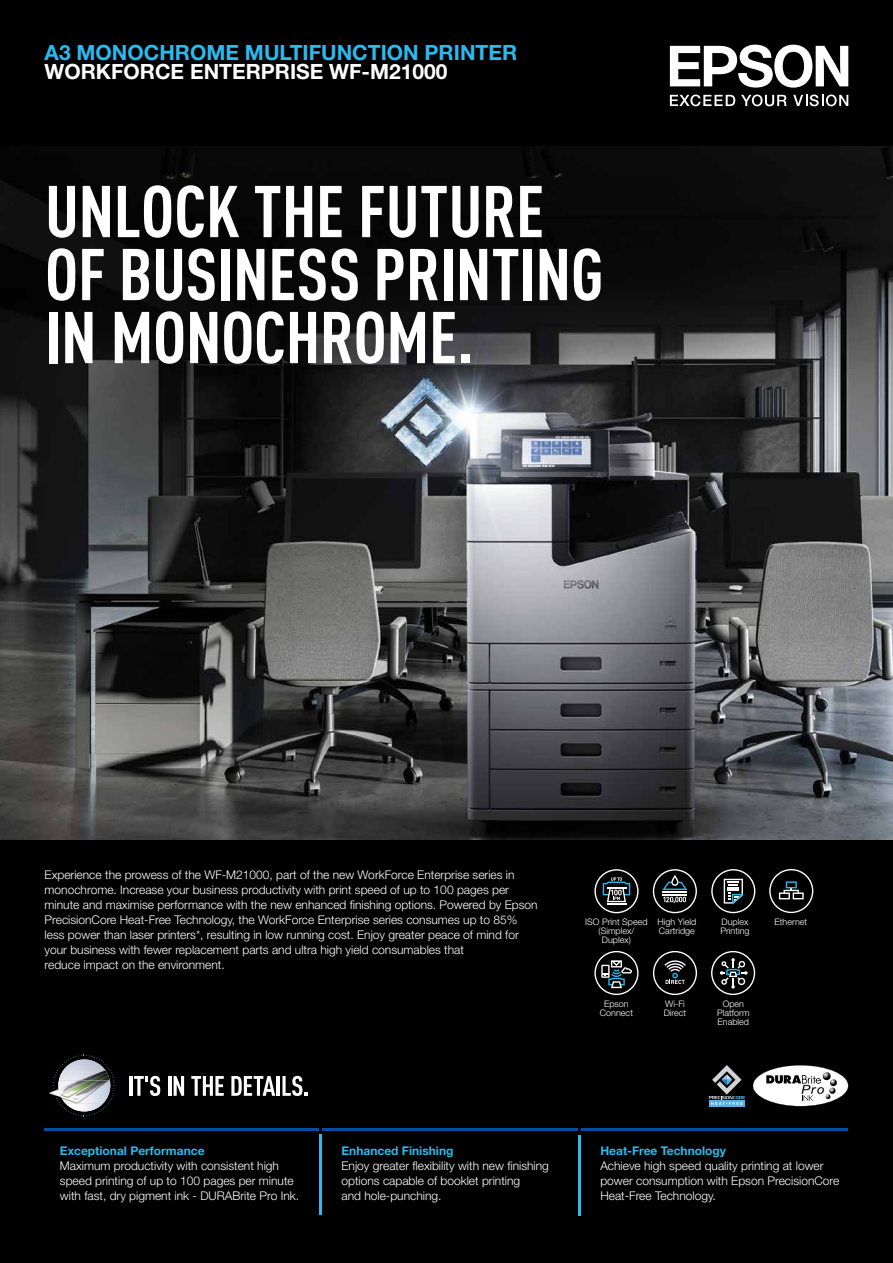
<style>
.page{position:relative;width:893px;height:1263px;background:#000}
.page>*{position:absolute;margin:0;border:0;box-sizing:border-box;transform-origin:0 0}
.t1{font:700 condensed 72px/63px "DINOT";letter-spacing:-.005em;color:#fff}
.t2{font:700 21px "Helvetica Neue LT Std";color:#2bbaed}
.t3{font:700 21px "Helvetica Neue LT Std";color:#fff}
.t4{font:300 12px/15px "Helvetica Neue";color:#fff}
.t5{font:700 12px "Helvetica Neue LT Std";color:#2bbaed}
.t6{font:300 9px/9px "Helvetica Neue";color:#fff;text-align:center}
</style>
<div class="page">
<img style="left:0;top:147px;width:893px;height:692px">
<svg style="left:670px;top:95px;width:65px;height:11px"></svg>
<svg style="left:741px;top:95px;width:46px;height:11px"></svg>
<svg style="left:793px;top:95px;width:55px;height:11px"></svg>
<svg style="left:670px;top:45px;width:178px;height:43px"></svg>
<hr style="left:45px;top:1128px;width:803px;height:2px;background:#034ea2">
<hr style="left:579px;top:1127px;width:2px;height:89px;background:#000">
<hr style="left:319px;top:1127px;width:2px;height:88px;background:#000">
<hr style="left:579px;top:1135px;width:2px;height:81px;background:#2bbaed">
<hr style="left:319px;top:1134px;width:2px;height:81px;background:#2bbaed">
<svg style="left:594px;top:869px;width:45px;height:44px"></svg>
<svg style="left:594px;top:951px;width:44px;height:44px"></svg>
<svg style="left:653px;top:951px;width:44px;height:44px"></svg>
<svg style="left:711px;top:951px;width:44px;height:44px"></svg>
<svg style="left:711px;top:869px;width:44px;height:44px"></svg>
<svg style="left:769px;top:869px;width:44px;height:44px"></svg>
<div style="left:709px;top:1100px;width:36px;height:6px;background:#58b0e2"></div>
<svg style="left:709px;top:1065px;width:36px;height:40px"></svg>
<svg style="left:753px;top:1065px;width:95px;height:41px"></svg>
<svg style="left:653px;top:869px;width:44px;height:44px"></svg>
<hr style="left:129px;top:1076px;width:3px;height:20px;background:#fff">
<svg style="left:134px;top:1076px;width:26px;height:20px"></svg>
<hr style="left:168px;top:1076px;width:3px;height:20px;background:#fff">
<svg style="left:174px;top:1076px;width:10px;height:20px"></svg>
<svg style="left:191px;top:1076px;width:33px;height:20px"></svg>
<svg style="left:231px;top:1076px;width:44px;height:20px"></svg>
<hr style="left:277px;top:1076px;width:3px;height:20px;background:#fff">
<svg style="left:282px;top:1076px;width:26px;height:20px"></svg>
<img style="left:48px;top:1091px;width:5px;height:4px">
<svg style="left:53px;top:1055px;width:62px;height:61px"></svg>
<img style="left:58px;top:1080px;width:52px;height:23px">
<h2 class="t2" style="left:45px;top:39px;width:474px">A3 MONOCHROME MULTIFUNCTION PRINTER</h2>
<h2 class="t3" style="left:45px;top:59px;width:404px">WORKFORCE ENTERPRISE WF-M21000</h2>
<h1 class="t1" style="left:45px;top:175px;width:560px">UNLOCK THE FUTURE<br>OF BUSINESS PRINTING<br>IN MONOCHROME.</h1>
<p class="t4" style="left:45px;top:866px;width:494px">Experience the prowess of the WF-M21000, part of the new WorkForce Enterprise series in monochrome. Increase your business productivity with print speed of up to 100 pages per minute and maximise performance with the new enhanced finishing options. Powered by Epson PrecisionCore Heat-Free Technology, the WorkForce Enterprise series consumes up to 85% less power than laser printers*, resulting in low running cost. Enjoy greater peace of mind for your business with fewer replacement parts and ultra high yield consumables that<br>reduce impact on the environment.</p>
<p class="t6" style="left:585px;top:917px;width:64px">ISO Print Speed (Simplex/<br>Duplex)</p>
<p class="t6" style="left:657px;top:917px;width:40px;text-align:left">High Yield<br>Cartridge</p>
<p class="t6" style="left:720px;top:917px;width:31px;text-align:left">Duplex<br>Printing</p>
<p class="t6" style="left:775px;top:917px;width:34px">Ethernet</p>
<p class="t5" style="left:60px;top:1143px;width:146px">Exceptional Performance</p>
<p class="t4" style="left:60px;top:1157px;width:241px">Maximum productivity with consistent high speed printing of up to 100 pages per minute with fast, dry pigment ink - DURABrite Pro Ink.</p>
<p class="t5" style="left:341px;top:1143px;width:113px">Enhanced Finishing</p>
<p class="t4" style="left:341px;top:1157px;width:209px">Enjoy greater flexibility with new finishing options capable of booklet printing<br>and hole-punching.</p>
<p class="t6" style="left:600px;top:999px;width:35px">Epson<br>Connect</p>
<p class="t6" style="left:664px;top:999px;width:24px;text-align:left">Wi-Fi<br>Direct</p>
<p class="t6" style="left:717px;top:999px;width:34px">Open<br>Platform<br>Enabled</p>
<p class="t5" style="left:600px;top:1143px;width:127px">Heat-Free Technology</p>
<p class="t4" style="left:600px;top:1157px;width:240px">Achieve high speed quality printing at lower power consumption with Epson PrecisionCore<br>Heat-Free Technology.</p>
</div>
